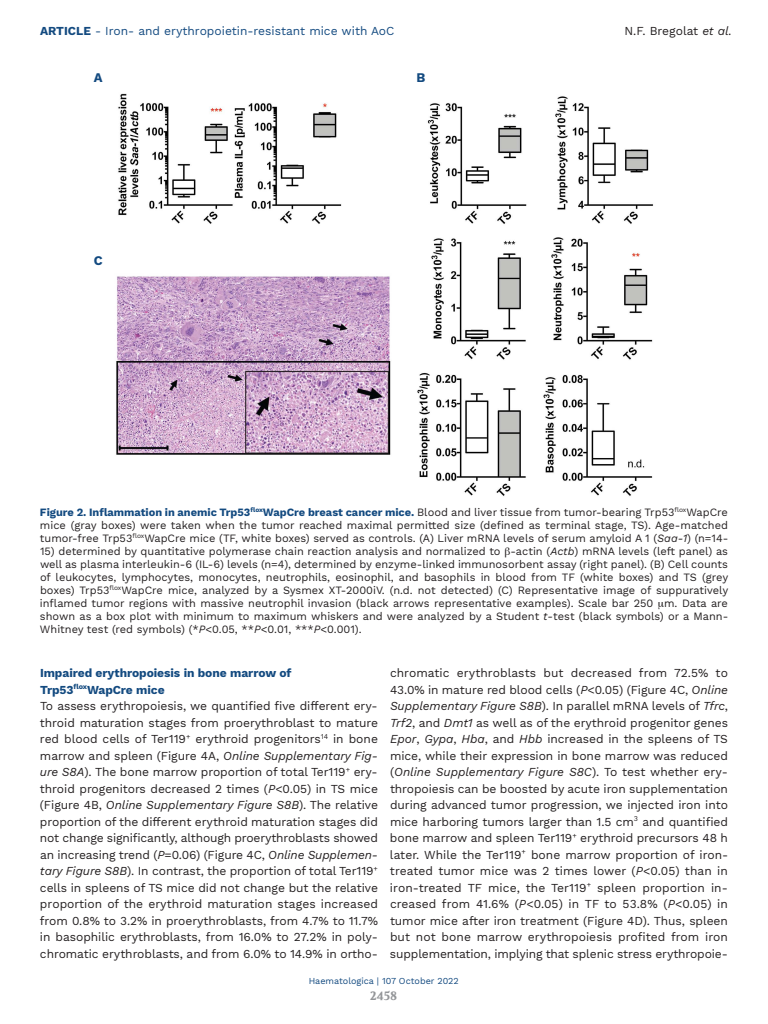
<style>
.page{position:relative;width:768px;height:1024px;background:#fff}
.page>*{position:absolute;margin:0;border:0;box-sizing:border-box;transform-origin:0 0}
.t1{font:700 13px "Work Sans";color:#134a80}
.t2{font:12px/16.5px "Work Sans";letter-spacing:-.005em;color:#231f20}
.t3{font:12px "Work Sans";color:#134a80}
.t4{font:700 12px "Volkhov";color:#939598}
.t5{font:11px/13px "Work Sans";color:#231f20;text-align:justify}
.t6{font:9px "Work Sans";color:#134a80}
.s1{font-weight:700}
.s2{font-style:italic}
.s3{font-weight:700;color:#134a80}
</style>
<div class="page">
<img style="left:116px;top:93px;width:537px;height:403px">
<p class="t3" style="left:40px;top:24px;width:356px"><span class="s1">ARTICLE</span> - Iron- and erythropoietin-resistant mice with AoC</p>
<p class="t2" style="left:624px;top:23px;width:109px">N.F. Bregolat <span class="s2">et al.</span></p>
<p class="t1" style="left:94px;top:70px;width:10px">A</p>
<p class="t1" style="left:416px;top:70px;width:10px">B</p>
<p class="t1" style="left:94px;top:253px;width:10px">C</p>
<p class="t5" style="left:40px;top:506px;width:690px"><span class="s3">Figure 2. Inflammation in anemic Trp53</span><sup>flox</sup><span class="s3">WapCre breast cancer mice.</span> Blood and liver tissue from tumor-bearing Trp53<sup>flox</sup>WapCre mice (gray boxes) were taken when the tumor reached maximal permitted size (defined as terminal stage, TS). Age-matched tumor-free Trp53<sup>flox</sup>WapCre mice (TF, white boxes) served as controls. (A) Liver mRNA levels of serum amyloid A 1 (<span class="s2">Saa-1</span>) (n=14-</p>
<p class="t5" style="left:40px;top:545px;width:690px">15) determined by quantitative polymerase chain reaction analysis and normalized to -actin (<span class="s2">Actb</span>) mRNA levels (left panel) as well as plasma interleukin-6 (IL-6) levels (n=4), determined by enzyme-linked immunosorbent assay (right panel). (B) Cell counts of leukocytes, lymphocytes, monocytes, neutrophils, eosinophil, and basophils in blood from TF (white boxes) and TS (grey boxes) Trp53<sup>flox</sup>WapCre mice, analyzed by a Sysmex XT-2000iV. (n.d. not detected) (C) Representative image of suppuratively inflamed tumor regions with massive neutrophil invasion (black arrows representative examples). Scale bar 250 m. Data are shown as a box plot with minimum to maximum whiskers and were analyzed by a Student <span class="s2">t-</span>test (black symbols) or a Mann-Whitney test (red symbols) (*<span class="s2">P</span>&lt;0.05, **<span class="s2">P</span>&lt;0.01, ***<span class="s2">P</span>&lt;0.001).</p>
<p class="t2" style="left:40px;top:665px;width:340px"><span class="s3">Impaired erythropoiesis in bone marrow of Trp53</span><sup>flox</sup><span class="s3">WapCre mice<br></span>To assess erythropoiesis, we quantified five different ery&shy;throid maturation stages from proerythroblast to mature red blood cells of Ter119<sup>+</sup> erythroid progenitors<sup>14</sup> in bone marrow and spleen (Figure 4A, <span class="s2">Online Supplementary Fig&shy;ure S8A</span>). The bone marrow proportion of total Ter119<sup>+</sup> ery&shy;throid progenitors decreased 2 times (<span class="s2">P</span>&lt;0.05) in TS mice (Figure 4B, <span class="s2">Online Supplementary Figure S8B</span>). The relative proportion of the different erythroid maturation stages did not change significantly, although proerythroblasts showed an increasing trend (<span class="s2">P</span>=0.06) (Figure 4C, <span class="s2">Online Supplemen&shy;tary Figure S8B</span>). In contrast, the proportion of total Ter119<sup>+ </sup>cells in spleens of TS mice did not change but the relative proportion of the erythroid maturation stages increased from 0.8% to 3.2% in proerythroblasts, from 4.7% to 11.7% in basophilic erythroblasts, from 16.0% to 27.2% in poly&shy;chromatic erythroblasts, and from 6.0% to 14.9% in ortho-</p>
<p class="t2" style="left:390px;top:665px;width:340px;text-align:justify">chromatic erythroblasts but decreased from 72.5% to 43.0% in mature red blood cells (<span class="s2">P</span>&lt;0.05) (Figure 4C, <span class="s2">Online Supplementary Figure S8B</span>). In parallel mRNA levels of <span class="s2">Tfrc</span>, <span class="s2">Trf2</span>, and <span class="s2">Dmt1</span> as well as of the erythroid progenitor genes <span class="s2">Epor</span>, <span class="s2">Gypa</span>, <span class="s2">Hba</span>, and <span class="s2">Hbb</span> increased in the spleens of TS mice, while their expression in bone marrow was reduced (<span class="s2">Online Supplementary Figure S8C</span>). To test whether ery&shy;thropoiesis can be boosted by acute iron supplementation during advanced tumor progression, we injected iron into mice harboring tumors larger than 1.5 cm<sup>3</sup> and quantified bone marrow and spleen Ter119<sup>+</sup> erythroid precursors 48 h later. While the Ter119<sup>+</sup> bone marrow proportion of iron&shy;treated tumor mice was 2 times lower (<span class="s2">P</span>&lt;0.05) than in iron-treated TF mice, the Ter119<sup>+</sup> spleen proportion in&shy;creased from 41.6% (<span class="s2">P</span>&lt;0.05) in TF to 53.8% (<span class="s2">P</span>&lt;0.05) in tumor mice after iron treatment (Figure 4D). Thus, spleen but not bone marrow erythropoiesis profited from iron supplementation, implying that splenic stress erythropoie-</p>
<p class="t6" style="left:309px;top:976px;width:152px">Haematologica | 107 October 2022</p>
<p class="t4" style="left:370px;top:988px;width:29px">2458</p>
</div>
